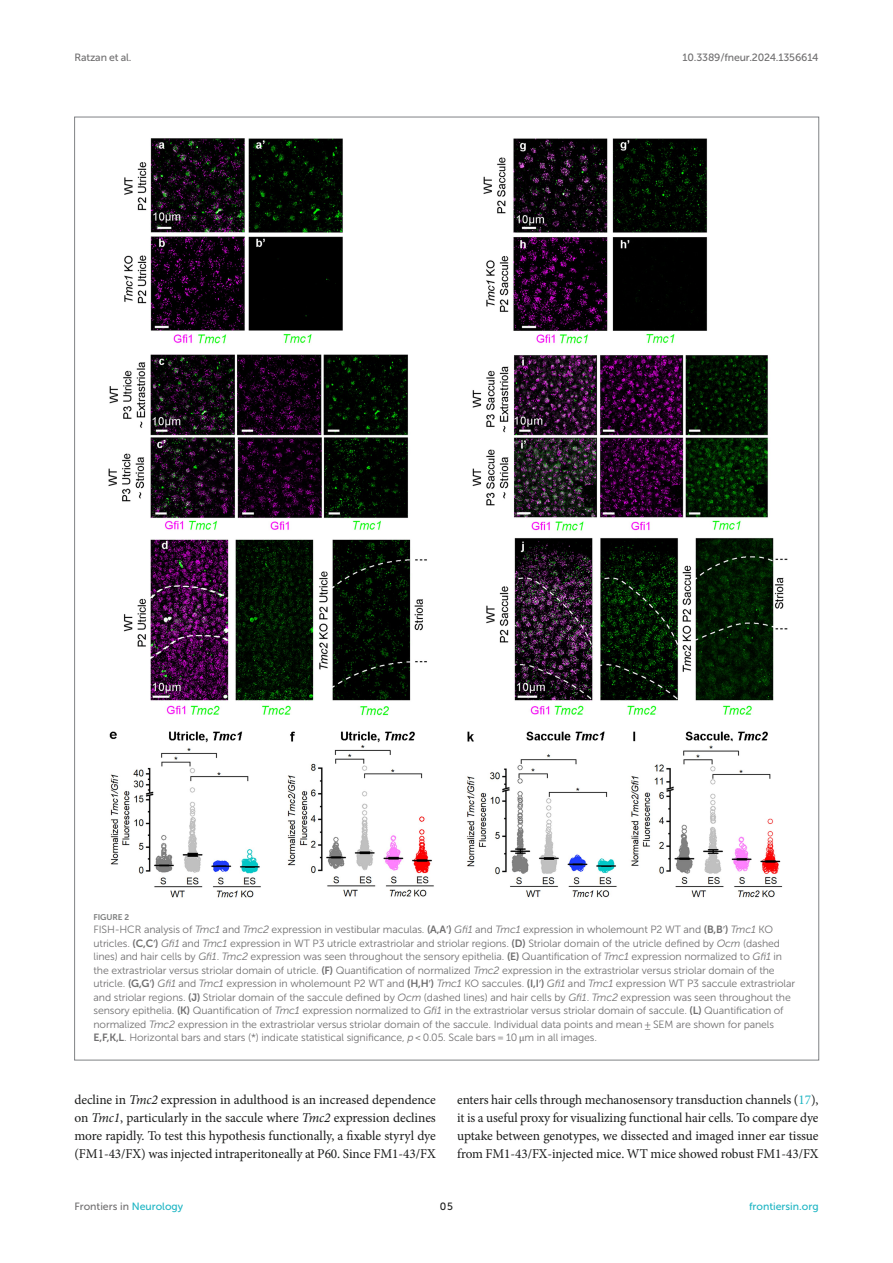
<style>
.page{position:relative;width:893px;height:1263px;background:#fff}
.page>*{position:absolute;margin:0;border:0;box-sizing:border-box;transform-origin:0 0}
.TEXT_FLUSH{font:13.5px/18px "Minion Pro";letter-spacing:-.005em;color:#1b1c1b;text-align:justify}
.FIG_LEG{font:10.5px/13.5px "Museo Sans 300";letter-spacing:-.01em;color:#706f70}
.t1{font:10.5px "Museo Sans 500";letter-spacing:-.015em;color:#706f70}
.t2{font:10.5px "Museo Sans 500";color:#1db5c3}
.t3{font:10.5px "Museo Sans 500";color:#1b1c1b}
.FIG_HD{font:8.25px "Museo Sans 700";letter-spacing:-.01em;color:#7e7f7f}
.s1{font-style:italic}
.s2{font-family:"Museo Sans 700"}
.s3{font-family:"Times New Roman"}
.s4{font-family:"STIX General"}
.s5{color:#1db5c3}
</style>
<div class="page">
<img style="left:108px;top:138px;width:680px;height:760px">
<p class="t1" style="left:74px;top:51px;width:59px">Ratzan et al.</p>
<p class="t1" style="left:683px;top:51px;width:137px">10.3389/fneur.2024.1356614</p>
<p class="FIG_HD" style="left:94px;top:912px;width:37px">FIGURE 2</p>
<p class="FIG_LEG" style="left:94px;top:923px;width:703px">FISH-HCR analysis of <span class="s1">Tmc1</span> and <span class="s1">Tmc2</span> expression in vestibular maculas. <span class="s2">(A,A</span><span class="s3">′</span><span class="s2">)</span> <span class="s1">Gfi1</span> and <span class="s1">Tmc1</span> expression in wholemount P2 WT and <span class="s2">(B,B</span><span class="s3">′</span><span class="s2">)</span> <span class="s1">Tmc1</span> KO utricles. <span class="s2">(C,C</span><span class="s3">′</span><span class="s2">)</span> <span class="s1">Gfi1</span> and <span class="s1">Tmc1</span> expression in WT P3 utricle extrastriolar and striolar regions. <span class="s2">(D)</span> Striolar domain of the utricle defined by <span class="s1">Ocm</span> (dashed lines) and hair cells by <span class="s1">Gfi1</span>. <span class="s1">Tmc2</span> expression was seen throughout the sensory epithelia. <span class="s2">(E)</span> Quantification of <span class="s1">Tmc1</span> expression normalized to <span class="s1">Gfi1</span> in the extrastriolar versus striolar domain of utricle. <span class="s2">(F)</span> Quantification of normalized <span class="s1">Tmc2</span> expression in the extrastriolar versus striolar domain of the utricle. <span class="s2">(G,G</span><span class="s3">′</span><span class="s2">)</span> <span class="s1">Gfi1</span> and <span class="s1">Tmc1</span> expression in wholemount P2 WT and <span class="s2">(H,H</span><span class="s3">′</span><span class="s2">)</span> <span class="s1">Tmc1</span> KO saccules. <span class="s2">(I,I</span><span class="s3">′</span><span class="s2">)</span> <span class="s1">Gfi1</span> and <span class="s1">Tmc1</span> expression WT P3 saccule extrastriolar and striolar regions. <span class="s2">(J)</span> Striolar domain of the saccule defined by <span class="s1">Ocm</span> (dashed lines) and hair cells by <span class="s1">Gfi1</span>. <span class="s1">Tmc2</span> expression was seen throughout the sensory epithelia. <span class="s2">(K)</span> Quantification of <span class="s1">Tmc1</span> expression normalized to <span class="s1">Gfi1</span> in the extrastriolar versus striolar domain of saccule. <span class="s2">(L)</span> Quantification of normalized <span class="s1">Tmc2</span> expression in the extrastriolar versus striolar domain of the saccule. Individual data points and mean ± SEM are shown for panels <span class="s2">E,F,K,L</span>. Horizontal bars and stars (*) indicate statistical significance, <span class="s1">p</span> &lt; 0.05. Scale bars = 10 <span class="s4">μ</span>m in all images.</p>
<p class="TEXT_FLUSH" style="left:74px;top:1091px;width:363px">decline in <span class="s1">Tmc2</span> expression in adulthood is an increased dependence on <span class="s1">Tmc1</span>, particularly in the saccule where <span class="s1">Tmc2</span> expression declines more rapidly. To test this hypothesis functionally, a fixable styryl dye (FM1-43/FX) was injected intraperitoneally at P60. Since FM1-43/FX</p>
<p class="TEXT_FLUSH" style="left:457px;top:1091px;width:363px">enters hair cells through mechanosensory transduction channels (<span class="s5">17</span>), it is a useful proxy for visualizing functional hair cells. To compare dye uptake between genotypes, we dissected and imaged inner ear tissue from FM1-43/FX-injected mice. WT mice showed robust FM1-43/FX</p>
<p class="t1" style="left:74px;top:1200px;width:110px">Frontiers in <span class="s5">Neurology</span></p>
<p class="t3" style="left:440px;top:1200px;width:14px">05</p>
<p class="t2" style="left:749px;top:1200px;width:71px">frontiersin.org</p>
</div>
